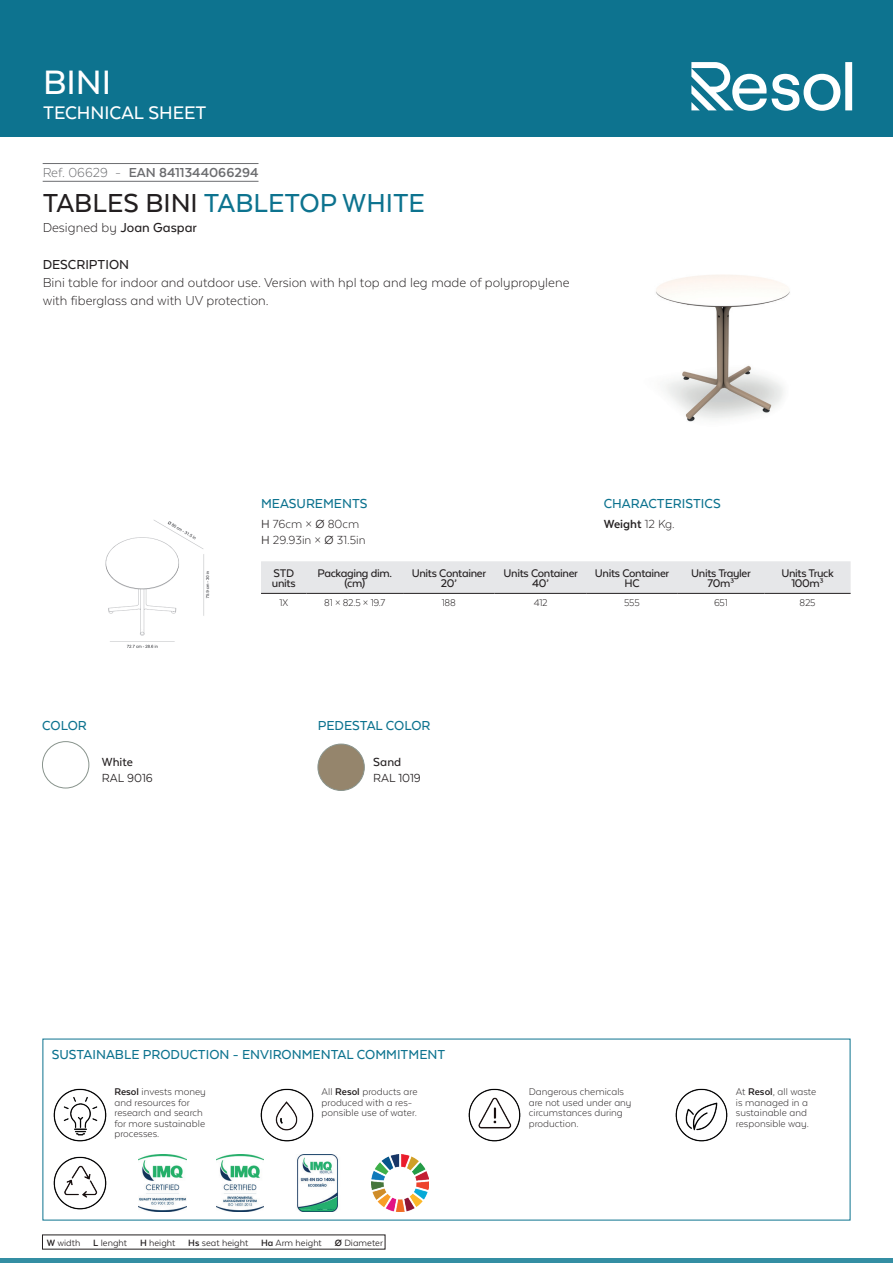
<style>
.page{position:relative;width:893px;height:1263px;background:#fff}
.page>*{position:absolute;margin:0;border:0;box-sizing:border-box;transform-origin:0 0}
.t1{font:500 39px "Texta Alt";color:#fff}
.t2{font:500 30px "Texta Alt";color:#0d738f}
.t3{font:500 21px "Texta Alt";color:#fff}
.t4{font:300 15px/18px "Texta Alt";color:#231f20}
.t5{font:500 15px "Texta Alt";color:#0d738f}
.t6{font:700 15px "Texta Alt";color:#6c6d70}
.t7{font:500 15px "Texta Alt";color:#231f20}
.t8{font:300 13.5px/16.2px "Texta Alt";color:#231f20}
.t9{font:13.5px "Texta Alt";color:#231f20}
.t10{font:700 13.5px "Texta Alt";color:#231f20}
.t11{font:500 13.5px "Texta Alt";color:#231f20}
.t12{font:500 12.75px/10.5px "Texta Alt";letter-spacing:-.025em;color:#231f20;text-align:center}
.t13{font:300 11.25px/10.5px "Texta Alt";color:#231f20}
.t14{font:10.5px "Texta Alt";color:#231f20}
.s1{font-weight:300}
.s2{color:#231f20}
.s3{font-weight:500}
.s4{font-weight:400}
.s5{font-weight:700}
</style>
<div class="page">
<div style="left:0;top:0;width:893px;height:137px;background:#0d738f"></div>
<hr style="left:0;top:1259px;width:893px;height:4px;background:#348ea3">
<svg style="left:691px;top:62px;width:161px;height:49px"></svg>
<hr style="left:43px;top:163px;width:215px;height:1px;background:#6c6d70">
<hr style="left:43px;top:181px;width:215px;height:1px;background:#6c6d70">
<img style="left:656px;top:275px;width:134px;height:147px">
<img style="left:42px;top:742px;width:47px;height:46px;border-radius:23px">
<div style="left:42px;top:741px;width:47px;height:47px;border:1px solid #89948d;border-radius:50%"></div>
<div style="left:318px;top:744px;width:46px;height:46px;background:#95856c;border-radius:23px"></div>
<div style="left:318px;top:744px;width:46px;height:47px;border:1px solid #89948d;border-radius:50%"></div>
<img style="left:105px;top:520px;width:105px;height:128px">
<div style="left:261px;top:561px;width:590px;height:32px;background:#e6e7e9"></div>
<hr style="left:261px;top:593px;width:46px;height:1px;background:#231f20">
<hr style="left:307px;top:593px;width:96px;height:1px;background:#231f20">
<hr style="left:403px;top:593px;width:92px;height:1px;background:#231f20">
<hr style="left:495px;top:593px;width:92px;height:1px;background:#231f20">
<hr style="left:587px;top:593px;width:90px;height:1px;background:#231f20">
<hr style="left:677px;top:593px;width:88px;height:1px;background:#231f20">
<hr style="left:765px;top:593px;width:86px;height:1px;background:#231f20">
<img style="left:53px;top:1088px;width:54px;height:54px">
<img style="left:260px;top:1088px;width:54px;height:54px">
<img style="left:468px;top:1088px;width:53px;height:54px">
<img style="left:675px;top:1088px;width:53px;height:54px">
<img style="left:53px;top:1156px;width:54px;height:54px">
<img style="left:138px;top:1155px;width:48px;height:56px">
<img style="left:216px;top:1155px;width:48px;height:56px">
<img style="left:297px;top:1155px;width:41px;height:56px">
<img style="left:372px;top:1155px;width:56px;height:56px">
<h1 class="t1" style="left:43px;top:62px;width:70px">BINI</h1>
<h3 class="t3" style="left:43px;top:102px;width:165px">TECHNICAL SHEET</h3>
<h3 class="t6" style="left:43px;top:164px;width:217px"><span class="s1">Ref. 06629 -</span> EAN 8411344066294</h3>
<h2 class="t2" style="left:43px;top:188px;width:384px"><span class="s2">TABLES BINI</span> TABLETOP WHITE</h2>
<h3 class="t4" style="left:43px;top:218px;width:156px">Designed by <span class="s3">Joan Gaspar</span></h3>
<h3 class="t7" style="left:43px;top:257px;width:88px">DESCRIPTION</h3>
<h3 class="t4" style="left:43px;top:273px;width:528px">Bini table for indoor and outdoor use. Version with hpl top and leg made of polypropylene with fiberglass and with UV protection.</h3>
<h3 class="t5" style="left:42px;top:718px;width:46px">COLOR</h3>
<p class="t11" style="left:102px;top:755px;width:33px">White</p>
<p class="t9" style="left:102px;top:771px;width:52px">RAL 9016</p>
<h3 class="t5" style="left:261px;top:495px;width:108px">MEASUREMENTS</h3>
<p class="t8" style="left:261px;top:516px;width:106px"><span class="s4">H</span> 76cm × <span class="s4">Ø</span> 80cm<br><span class="s4">H</span> 29.93in × <span class="s4">Ø</span> 31.5in</p>
<p class="t12" style="left:272px;top:568px;width:25px;text-align:left">STD units</p>
<p class="t12" style="left:317px;top:568px;width:76px">Packaging dim. (cm)</p>
<p class="t12" style="left:412px;top:568px;width:76px">Units Container<br>20’</p>
<p class="t12" style="left:504px;top:568px;width:76px">Units Container<br>40’</p>
<p class="t12" style="left:595px;top:568px;width:76px">Units Container<br>HC</p>
<p class="t12" style="left:691px;top:568px;width:61px">Units Trayler<br>70m³</p>
<p class="t12" style="left:781px;top:568px;width:54px">Units Truck<br>100m³</p>
<p class="t13" style="left:279px;top:597px;width:10px">1X</p>
<p class="t13" style="left:324px;top:597px;width:63px">81 × 82.5 × 19.7</p>
<p class="t13" style="left:442px;top:597px;width:16px">188</p>
<p class="t13" style="left:534px;top:597px;width:15px">412</p>
<p class="t13" style="left:624px;top:597px;width:17px">555</p>
<p class="t13" style="left:714px;top:597px;width:15px">651</p>
<p class="t13" style="left:800px;top:597px;width:18px">825</p>
<h3 class="t5" style="left:604px;top:495px;width:118px">CHARACTERISTICS</h3>
<p class="t10" style="left:604px;top:517px;width:73px">Weight <span class="s1">12 Kg.</span></p>
<h3 class="t5" style="left:318px;top:718px;width:114px">PEDESTAL COLOR</h3>
<p class="t11" style="left:373px;top:755px;width:30px">Sand</p>
<p class="t9" style="left:373px;top:771px;width:49px">RAL 1019</p>
<h3 class="t5" style="left:52px;top:1047px;width:395px">SUSTAINABLE PRODUCTION - ENVIRONMENTAL COMMITMENT</h3>
<p class="t13" style="left:114px;top:1086px;width:93px"><span class="s5">Resol</span> invests money and resources for research and search for more sustainable processes.</p>
<p class="t13" style="left:322px;top:1086px;width:97px">All <span class="s5">Resol</span> products are produced with a res&shy;ponsible use of water.</p>
<p class="t13" style="left:529px;top:1086px;width:104px">Dangerous chemicals are not used under any circumstances during production.</p>
<p class="t13" style="left:736px;top:1086px;width:82px">At <span class="s5">Resol</span>, all waste is managed in a sustainable and responsible way.</p>
<p class="t14" style="left:47px;top:1237px;width:338px"><span class="s5">W</span> width <span class="s5">L</span> lenght <span class="s5">H</span> height <span class="s5">Hs</span> seat height <span class="s5">Ha</span> Arm height <span class="s5">Ø</span> Diameter</p>
</div>
